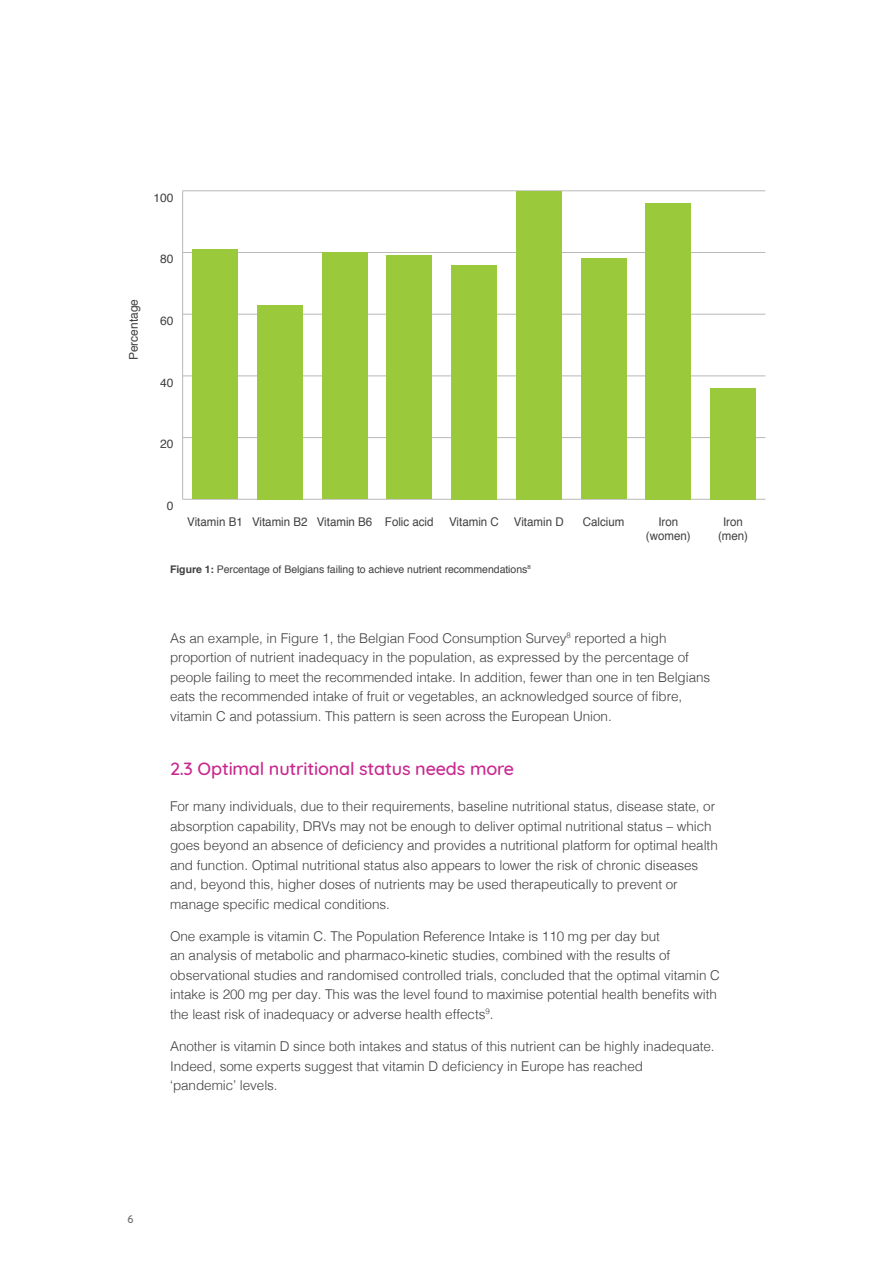
<style>
.page{position:relative;width:893px;height:1263px;background:#fff}
.page>*{position:absolute;margin:0;border:0;box-sizing:border-box;transform-origin:0 0}
.t1{font:500 18px "Quicksand";letter-spacing:-.01em;color:#c92990}
.t2{font:300 13.5px/19.5px "Helvetica";letter-spacing:-.005em;color:#414042}
.t3{font:12px/14.4px "Helvetica";color:#414042;text-align:center;scale:.96 1}
.t4{font:12px "Helvetica";color:#414042}
.t5{font:500 11.25px "Quicksand";color:#6d6e71}
.t6{font:10.5px "Helvetica";letter-spacing:-.005em;color:#414042}
.s1{font-weight:700}
</style>
<div class="page">
<hr style="left:183px;top:499px;width:582px;height:1px;background:#bab8b8">
<hr style="left:182px;top:191px;width:1px;height:308px;background:#bab8b8">
<hr style="left:183px;top:437px;width:582px;height:1px;background:#bab8b8">
<hr style="left:183px;top:376px;width:582px;height:1px;background:#bab8b8">
<hr style="left:183px;top:314px;width:582px;height:1px;background:#bab8b8">
<hr style="left:183px;top:252px;width:582px;height:1px;background:#bab8b8">
<hr style="left:183px;top:191px;width:582px;height:1px;background:#bab8b8">
<div style="left:192px;top:249px;width:46px;height:250px;background:#9aca3c"></div>
<div style="left:257px;top:305px;width:45px;height:194px;background:#9aca3c"></div>
<div style="left:322px;top:252px;width:45px;height:247px;background:#9aca3c"></div>
<div style="left:387px;top:256px;width:45px;height:243px;background:#9aca3c"></div>
<div style="left:451px;top:265px;width:46px;height:234px;background:#9aca3c"></div>
<div style="left:516px;top:191px;width:45px;height:308px;background:#9aca3c"></div>
<div style="left:581px;top:259px;width:45px;height:240px;background:#9aca3c"></div>
<div style="left:646px;top:203px;width:45px;height:296px;background:#9aca3c"></div>
<div style="left:710px;top:388px;width:46px;height:111px;background:#9aca3c"></div>
<p class="t4" style="left:153px;top:188px;width:22px">100</p>
<p class="t4" style="left:124px;top:360px;width:63px;rotate:-90deg">Percentage</p>
<p class="t4" style="left:160px;top:250px;width:15px">80</p>
<p class="t4" style="left:160px;top:312px;width:15px">60</p>
<p class="t4" style="left:160px;top:373px;width:15px">40</p>
<p class="t4" style="left:160px;top:435px;width:15px">20</p>
<p class="t4" style="left:167px;top:497px;width:8px">0</p>
<p class="t3" style="left:187px;top:515px;width:258px">Vitamin B1 Vitamin B2 Vitamin B6 Folic acid</p>
<p class="t3" style="left:449px;top:515px;width:53px">Vitamin C</p>
<p class="t3" style="left:514px;top:515px;width:53px">Vitamin D</p>
<p class="t3" style="left:583px;top:515px;width:45px">Calcium</p>
<p class="t6" style="left:170px;top:561px;width:362px"><span class="s1">Figure 1:</span> Percentage of Belgians failing to achieve nutrient recommendations<sup>8</sup></p>
<p class="t3" style="left:646px;top:515px;width:48px">Iron (women)</p>
<p class="t3" style="left:718px;top:515px;width:33px">Iron (men)</p>
<p class="t2" style="left:170px;top:627px;width:542px">As an example, in Figure 1, the Belgian Food Consumption Survey<sup>8</sup> reported a high proportion of nutrient inadequacy in the population, as expressed by the percentage of people failing to meet the recommended intake. In addition, fewer than one in ten Belgians eats the recommended intake of fruit or vegetables, an acknowledged source of fibre, vitamin C and potassium. This pattern is seen across the European Union.</p>
<h1 class="t1" style="left:170px;top:754px;width:346px">2.3 Optimal nutritional status needs more</h1>
<p class="t2" style="left:170px;top:795px;width:549px">For many individuals, due to their requirements, baseline nutritional status, disease state, or absorption capability, DRVs may not be enough to deliver optimal nutritional status – which goes beyond an absence of deficiency and provides a nutritional platform for optimal health and function. Optimal nutritional status also appears to lower the risk of chronic diseases and, beyond this, higher doses of nutrients may be used therapeutically to prevent or manage specific medical conditions.</p>
<p class="t2" style="left:170px;top:925px;width:551px">One example is vitamin C. The Population Reference Intake is 110 mg per day but<br>an analysis of metabolic and pharmaco-kinetic studies, combined with the results of observational studies and randomised controlled trials, concluded that the optimal vitamin C intake is 200 mg per day. This was the level found to maximise potential health benefits with the least risk of inadequacy or adverse health effects<sup>9</sup>.</p>
<p class="t2" style="left:170px;top:1035px;width:543px">Another is vitamin D since both intakes and status of this nutrient can be highly inadequate.<br>Indeed, some experts suggest that vitamin D deficiency in Europe has reached ‘pandemic’ levels.</p>
<p class="t5" style="left:128px;top:1210px;width:8px">6</p>
</div>
